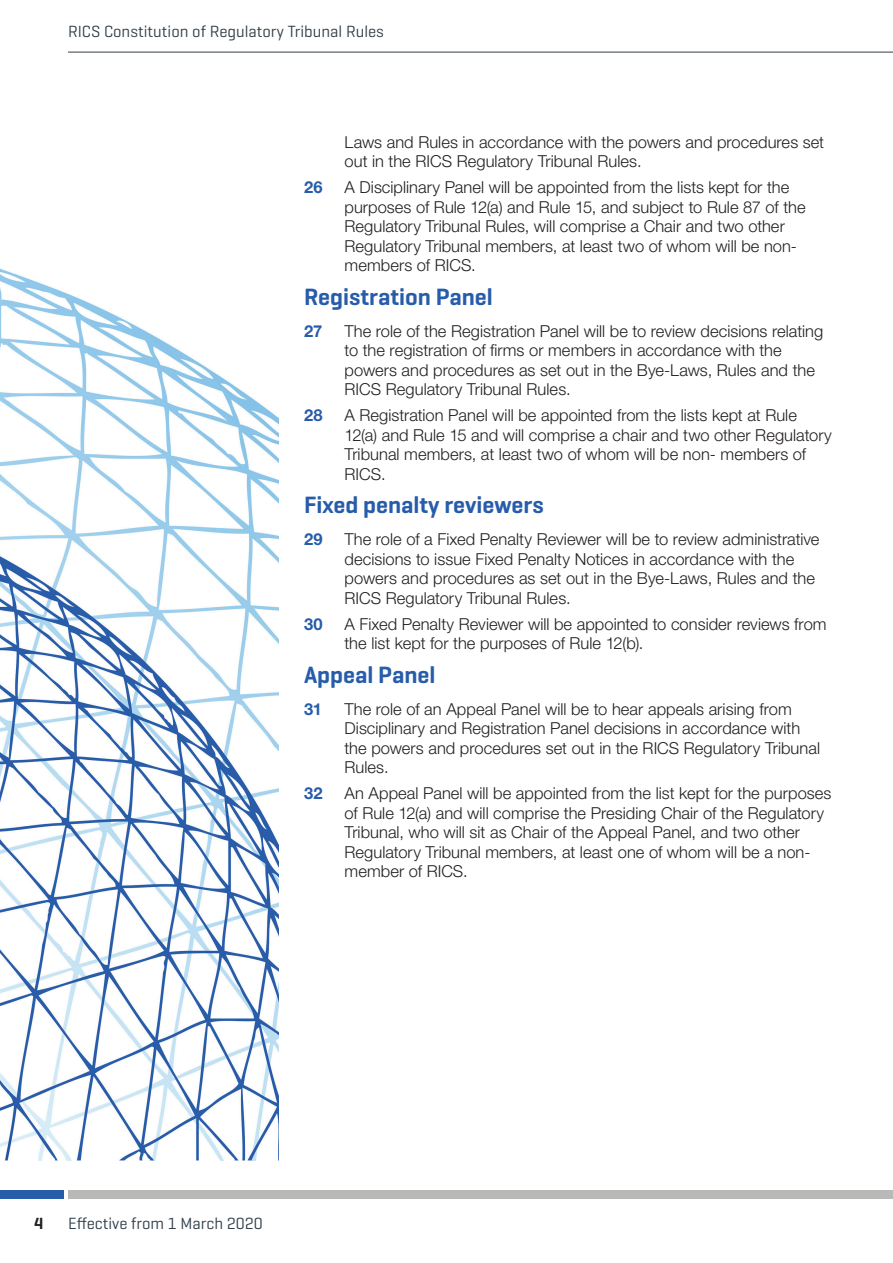
<style>
.page{position:relative;width:893px;height:1263px;background:#fff}
.page>*{position:absolute;margin:0;border:0;box-sizing:border-box;transform-origin:0 0}
.Heading_2{font:600 24px "Geogrotesque";color:#275caa}
.List_paragraph_level{font:300 16.5px/19.5px "Helvetica Neue LT Std";color:#231f20}
.Running_head_away_fr{font:16.5px "Geogrotesque";color:#313e48}
.Running_head_to_spin{font:16.5px "Geogrotesque";color:#313e48}
.List_paragraph_level-2{font:700 16.5px "Helvetica Neue LT Std";letter-spacing:.02em;color:#275caa}
.t1{font:600 16.5px "Geogrotesque";color:#231f20}
</style>
<div class="page">
<img style="left:0;top:268px;width:279px;height:893px">
<hr style="left:68px;top:52px;width:825px;height:1px;background:#313e48">
<div style="left:0;top:1191px;width:64px;height:8px;background:#275caa"></div>
<div style="left:68px;top:1191px;width:825px;height:8px;background:#b9b9b8"></div>
<p class="Running_head_away_fr" style="left:68px;top:21px;width:317px">RICS Constitution of Regulatory Tribunal Rules</p>
<p class="List_paragraph_level" style="left:345px;top:132px;width:481px">Laws and Rules in accordance with the powers and procedures set out in the RICS Regulatory Tribunal Rules.</p>
<p class="List_paragraph_level-2" style="left:304px;top:177px;width:20px">26</p>
<p class="List_paragraph_level" style="left:345px;top:177px;width:463px">A Disciplinary Panel will be appointed from the lists kept for the purposes of Rule 12(a) and Rule 15, and subject to Rule 87 of the Regulatory Tribunal Rules, will comprise a Chair and two other Regulatory Tribunal members, at least two of whom will be non&shy;members of RICS.</p>
<p class="Heading_2" style="left:304px;top:281px;width:190px">Registration Panel</p>
<p class="List_paragraph_level-2" style="left:304px;top:321px;width:20px">27</p>
<p class="List_paragraph_level" style="left:345px;top:321px;width:480px">The role of the Registration Panel will be to review decisions relating to the registration of firms or members in accordance with the powers and procedures as set out in the Bye-Laws, Rules and the RICS Regulatory Tribunal Rules.</p>
<p class="List_paragraph_level-2" style="left:304px;top:405px;width:20px">28</p>
<p class="List_paragraph_level" style="left:345px;top:405px;width:489px">A Registration Panel will be appointed from the lists kept at Rule 12(a) and Rule 15 and will comprise a chair and two other Regulatory Tribunal members, at least two of whom will be non- members of RICS.</p>
<p class="Heading_2" style="left:304px;top:490px;width:241px">Fixed penalty reviewers</p>
<p class="List_paragraph_level-2" style="left:304px;top:529px;width:20px">29</p>
<p class="List_paragraph_level" style="left:345px;top:529px;width:476px">The role of a Fixed Penalty Reviewer will be to review administrative decisions to issue Fixed Penalty Notices in accordance with the powers and procedures as set out in the Bye-Laws, Rules and the RICS Regulatory Tribunal Rules.</p>
<p class="List_paragraph_level-2" style="left:304px;top:614px;width:20px">30</p>
<p class="List_paragraph_level" style="left:345px;top:614px;width:484px">A Fixed Penalty Reviewer will be appointed to consider reviews from the list kept for the purposes of Rule 12(b).</p>
<p class="Heading_2" style="left:304px;top:659px;width:133px">Appeal Panel</p>
<p class="List_paragraph_level-2" style="left:304px;top:699px;width:20px">31</p>
<p class="List_paragraph_level" style="left:345px;top:699px;width:477px">The role of an Appeal Panel will be to hear appeals arising from Disciplinary and Registration Panel decisions in accordance with the powers and procedures set out in the RICS Regulatory Tribunal Rules.</p>
<p class="List_paragraph_level-2" style="left:304px;top:783px;width:20px">32</p>
<p class="List_paragraph_level" style="left:345px;top:783px;width:488px">An Appeal Panel will be appointed from the list kept for the purposes of Rule 12(a) and will comprise the Presiding Chair of the Regulatory Tribunal, who will sit as Chair of the Appeal Panel, and two other Regulatory Tribunal members, at least one of whom will be a non&shy;member of RICS.</p>
<p class="t1" style="left:34px;top:1213px;width:11px">4</p>
<p class="Running_head_to_spin" style="left:68px;top:1213px;width:196px">Effective from 1 March 2020</p>
</div>
